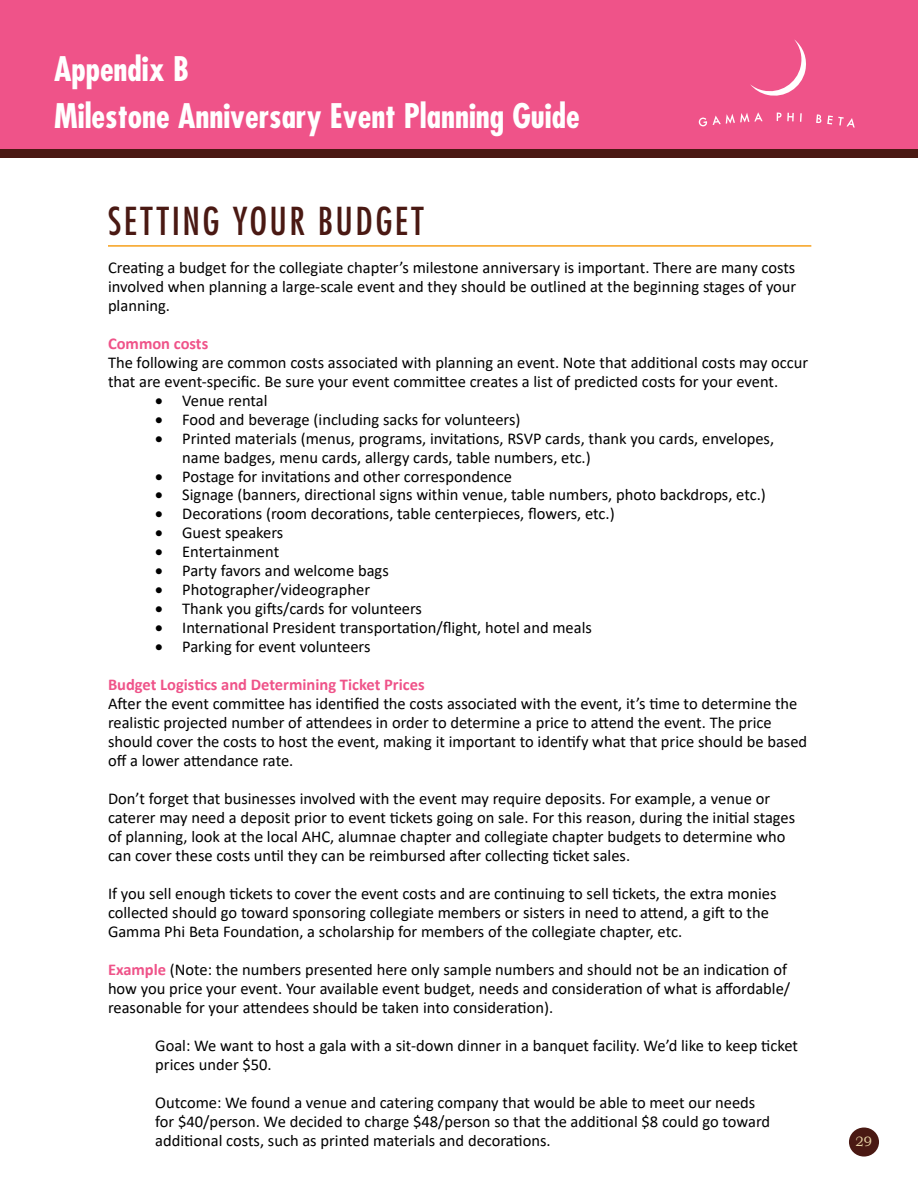
<style>
.page{position:relative;width:918px;height:1188px;background:#fff}
.page>*{position:absolute;margin:0;border:0;box-sizing:border-box;transform-origin:0 0}
.t1{font:condensed 37.5px "Futura Std";letter-spacing:.065em;color:#4a1913}
.t2{font:700 condensed 33px "Futura Std";color:#fff}
.t3{font:16.5px/19px "Calibri";color:#000}
.t4{font:700 16.5px "Calibri";color:#ef5389}
.t5{font:13.5px "Bookman Old Style";color:#e8d3a5}
.s1{font-weight:700;color:#ef5389}
</style>
<div class="page">
<div style="left:0;top:0;width:918px;height:158px;background:#ef5389"></div>
<svg style="left:750px;top:39px;width:56px;height:57px"></svg>
<svg style="left:698px;top:117px;width:9px;height:10px"></svg>
<svg style="left:800px;top:113px;width:2px;height:9px"></svg>
<svg style="left:713px;top:112px;width:50px;height:13px"></svg>
<svg style="left:777px;top:113px;width:17px;height:8px"></svg>
<svg style="left:816px;top:114px;width:5px;height:9px"></svg>
<svg style="left:827px;top:116px;width:28px;height:12px"></svg>
<div style="left:0;top:149px;width:918px;height:9px;background:#4a1913"></div>
<div style="left:849px;top:1128px;width:30px;height:29px;background:#4a1913;border-radius:50%"></div>
<hr style="left:108px;top:245px;width:703px;height:2px;background:#f6a01a">
<h2 class="t2" style="left:54px;top:49px;width:136px">Appendix B</h2>
<h2 class="t2" style="left:54px;top:95px;width:527px">Milestone Anniversary Event Planning Guide</h2>
<h1 class="t1" style="left:108px;top:199px;width:317px">SETTING YOUR BUDGET</h1>
<p class="t3" style="left:108px;top:257px;width:690px;text-align:justify">Creating a budget for the collegiate chapter’s milestone anniversary is important. There are many costs involved when planning a large-scale event and they should be outlined at the beginning stages of your planning.</p>
<p class="t4" style="left:108px;top:332px;width:102px">Common costs</p>
<p class="t3" style="left:108px;top:352px;width:702px">The following are common costs associated with planning an event. Note that additional costs may occur that are event-specific. Be sure your event committee creates a list of predicted costs for your event.</p>
<p class="t3" style="left:155px;top:390px;width:114px">• Venue rental</p>
<p class="t3" style="left:155px;top:409px;width:367px">• Food and beverage (including sacks for volunteers)</p>
<p class="t3" style="left:182px;top:428px;width:593px;text-indent:-27px">• Printed materials (menus, programs, invitations, RSVP cards, thank you cards, envelopes, name badges, menu cards, allergy cards, table numbers, etc.)</p>
<p class="t3" style="left:155px;top:466px;width:358px">• Postage for invitations and other correspondence</p>
<p class="t3" style="left:155px;top:485px;width:612px">• Signage (banners, directional signs within venue, table numbers, photo backdrops, etc.)</p>
<p class="t3" style="left:155px;top:504px;width:461px">• Decorations (room decorations, table centerpieces, flowers, etc.)</p>
<p class="t3" style="left:155px;top:523px;width:130px">• Guest speakers</p>
<p class="t3" style="left:155px;top:542px;width:125px">• Entertainment</p>
<p class="t3" style="left:155px;top:561px;width:235px">• Party favors and welcome bags</p>
<p class="t3" style="left:155px;top:580px;width:216px">• Photographer/videographer</p>
<p class="t3" style="left:155px;top:599px;width:268px">• Thank you gifts/cards for volunteers</p>
<p class="t3" style="left:155px;top:618px;width:438px">• International President transportation/flight, hotel and meals</p>
<p class="t3" style="left:155px;top:637px;width:217px">• Parking for event volunteers</p>
<p class="t4" style="left:108px;top:673px;width:318px">Budget Logistics and Determining Ticket Prices</p>
<p class="t3" style="left:108px;top:694px;width:701px">After the event committee has identified the costs associated with the event, it’s time to determine the realistic projected number of attendees in order to determine a price to attend the event. The price should cover the costs to host the event, making it important to identify what that price should be based off a lower attendance rate.</p>
<p class="t3" style="left:108px;top:789px;width:689px">Don’t forget that businesses involved with the event may require deposits. For example, a venue or caterer may need a deposit prior to event tickets going on sale. For this reason, during the initial stages of planning, look at the local AHC, alumnae chapter and collegiate chapter budgets to determine who can cover these costs until they can be reimbursed after collecting ticket sales.</p>
<p class="t3" style="left:108px;top:884px;width:670px">If you sell enough tickets to cover the event costs and are continuing to sell tickets, the extra monies collected should go toward sponsoring collegiate members or sisters in need to attend, a gift to the<br>Gamma Phi Beta Foundation, a scholarship for members of the collegiate chapter, etc.</p>
<p class="t3" style="left:108px;top:959px;width:684px"><span class="s1">Example</span> (Note: the numbers presented here only sample numbers and should not be an indication of how you price your event. Your available event budget, needs and consideration of what is affordable/ reasonable for your attendees should be taken into consideration).</p>
<p class="t3" style="left:155px;top:1035px;width:644px">Goal: We want to host a gala with a sit-down dinner in a banquet facility. We’d like to keep ticket prices under $50.</p>
<p class="t3" style="left:155px;top:1092px;width:617px">Outcome: We found a venue and catering company that would be able to meet our needs for $40/person. We decided to charge $48/person so that the additional $8 could go toward additional costs, such as printed materials and decorations.</p>
<p class="t5" style="left:856px;top:1133px;width:18px">29</p>
</div>
